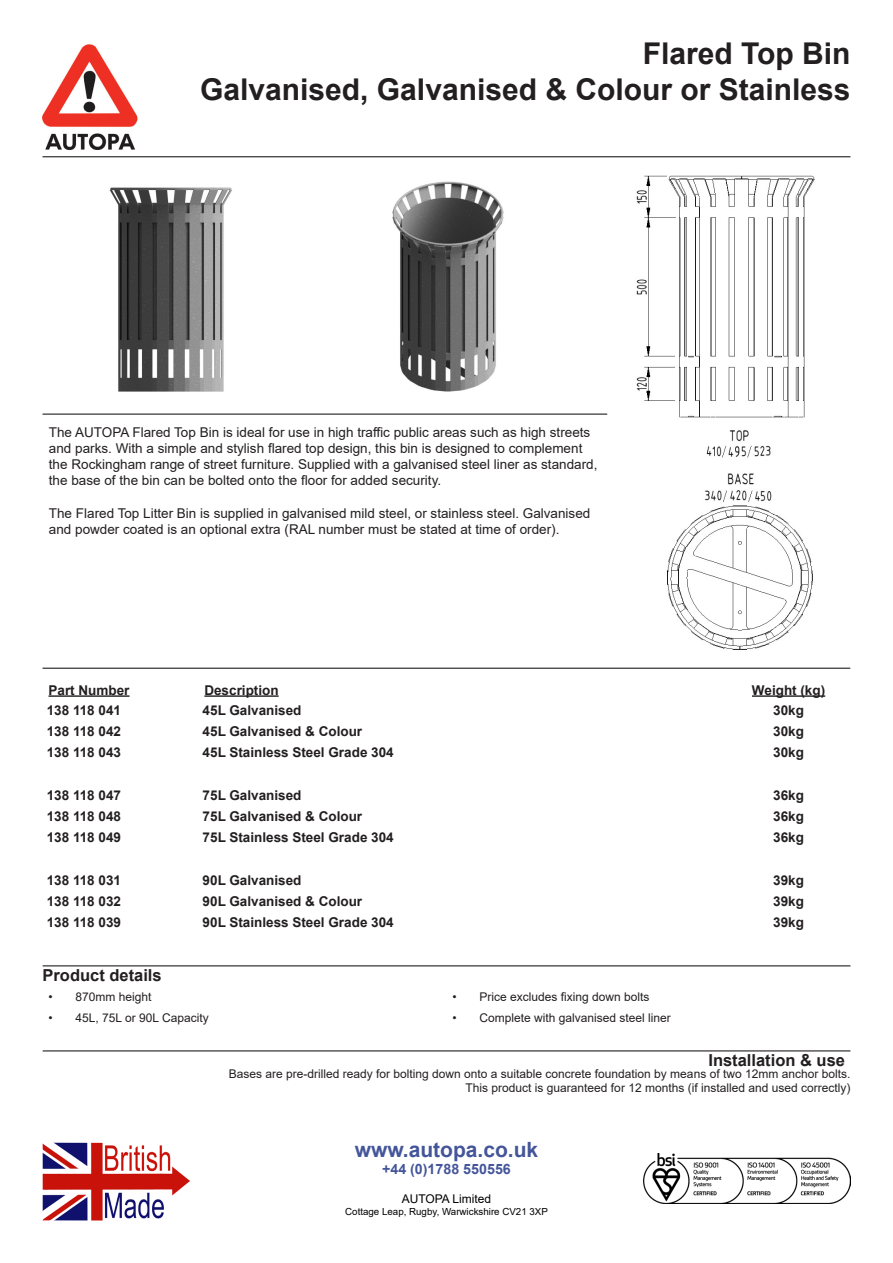
<style>
.page{position:relative;width:893px;height:1263px;background:#fff}
.page>*{position:absolute;margin:0;border:0;box-sizing:border-box;transform-origin:0 0}
.t1{font:700 30px "Arial";color:#231f20}
.t2{font:700 21px "Arial";color:#44559a}
.t3{font:700 16.5px "Arial";color:#231f20}
.t4{font:700 14.25px "Arial";color:#44559a}
.t5{font:13.5px/16.2px "Arial";color:#231f20}
.t6{font:700 13.5px "Arial";color:#231f20}
.t7{font:12px "Arial";color:#231f20}
.t8{font:12px "Arial";color:#000}
.t9{font:9.75px "Arial";color:#000}
</style>
<div class="page">
<img style="left:644px;top:1154px;width:206px;height:49px">
<img style="left:43px;top:1143px;width:147px;height:78px">
<img style="left:636px;top:175px;width:179px;height:475px">
<img style="left:42px;top:44px;width:95px;height:105px">
<hr style="left:43px;top:156px;width:807px;height:1px;background:#231f20">
<hr style="left:43px;top:414px;width:564px;height:1px;background:#231f20">
<img style="left:109px;top:187px;width:123px;height:205px">
<img style="left:392px;top:181px;width:112px;height:211px">
<hr style="left:49px;top:695px;width:81px;height:2px;background:#231f20">
<hr style="left:204px;top:695px;width:75px;height:2px;background:#231f20">
<hr style="left:752px;top:695px;width:73px;height:2px;background:#231f20">
<hr style="left:43px;top:668px;width:807px;height:1px;background:#231f20">
<hr style="left:43px;top:965px;width:807px;height:1px;background:#231f20">
<hr style="left:43px;top:1050px;width:807px;height:1px;background:#231f20">
<p class="t1" style="left:643px;top:33px;width:209px">Flared Top Bin</p>
<p class="t1" style="left:200px;top:69px;width:652px">Galvanised, Galvanised &amp; Colour or Stainless</p>
<p class="t5" style="left:49px;top:424px;width:550px">The AUTOPA Flared Top Bin is ideal for use in high traffic public areas such as high streets and parks. With a simple and stylish flared top design, this bin is designed to complement the Rockingham range of street furniture. Supplied with a galvanised steel liner as standard, the base of the bin can be bolted onto the floor for added security.</p>
<p class="t5" style="left:49px;top:505px;width:543px">The Flared Top Litter Bin is supplied in galvanised mild steel, or stainless steel. Galvanised and powder coated is an optional extra (RAL number must be stated at time of order).</p>
<p class="t6" style="left:49px;top:680px;width:83px">Part Number</p>
<p class="t6" style="left:204px;top:680px;width:76px">Description</p>
<p class="t6" style="left:752px;top:680px;width:75px">Weight (kg)</p>
<p class="t6" style="left:47px;top:700px;width:76px">138 118 041</p>
<p class="t6" style="left:203px;top:700px;width:100px">45L Galvanised</p>
<p class="t6" style="left:773px;top:700px;width:32px">30kg</p>
<p class="t6" style="left:47px;top:722px;width:76px">138 118 042</p>
<p class="t6" style="left:203px;top:722px;width:161px">45L Galvanised &amp; Colour</p>
<p class="t6" style="left:773px;top:722px;width:32px">30kg</p>
<p class="t6" style="left:47px;top:743px;width:76px">138 118 043</p>
<p class="t6" style="left:203px;top:743px;width:193px">45L Stainless Steel Grade 304</p>
<p class="t6" style="left:773px;top:743px;width:32px">30kg</p>
<p class="t6" style="left:47px;top:785px;width:76px">138 118 047</p>
<p class="t6" style="left:203px;top:785px;width:100px">75L Galvanised</p>
<p class="t6" style="left:773px;top:785px;width:32px">36kg</p>
<p class="t6" style="left:47px;top:807px;width:76px">138 118 048</p>
<p class="t6" style="left:203px;top:807px;width:161px">75L Galvanised &amp; Colour</p>
<p class="t6" style="left:773px;top:807px;width:32px">36kg</p>
<p class="t6" style="left:47px;top:828px;width:76px">138 118 049</p>
<p class="t6" style="left:203px;top:828px;width:193px">75L Stainless Steel Grade 304</p>
<p class="t6" style="left:773px;top:828px;width:32px">36kg</p>
<p class="t6" style="left:47px;top:870px;width:76px">138 118 031</p>
<p class="t6" style="left:203px;top:870px;width:100px">90L Galvanised</p>
<p class="t6" style="left:773px;top:870px;width:32px">39kg</p>
<p class="t6" style="left:47px;top:892px;width:76px">138 118 032</p>
<p class="t6" style="left:203px;top:892px;width:161px">90L Galvanised &amp; Colour</p>
<p class="t6" style="left:773px;top:892px;width:32px">39kg</p>
<p class="t6" style="left:47px;top:913px;width:76px">138 118 039</p>
<p class="t6" style="left:203px;top:913px;width:193px">90L Stainless Steel Grade 304</p>
<p class="t6" style="left:773px;top:913px;width:32px">39kg</p>
<p class="t3" style="left:43px;top:963px;width:121px">Product details</p>
<p class="t7" style="left:49px;top:989px;width:105px">• 870mm height</p>
<p class="t7" style="left:452px;top:989px;width:199px">• Price excludes fixing down bolts</p>
<p class="t7" style="left:49px;top:1009px;width:162px">• 45L, 75L or 90L Capacity</p>
<p class="t7" style="left:452px;top:1009px;width:220px">• Complete with galvanised steel liner</p>
<p class="t3" style="left:708px;top:1048px;width:138px">Installation &amp; use</p>
<p class="t7" style="left:229px;top:1065px;width:623px">Bases are pre-drilled ready for bolting down onto a suitable concrete foundation by means of two 12mm anchor bolts.</p>
<p class="t7" style="left:466px;top:1080px;width:386px">This product is guaranteed for 12 months (if installed and used correctly)</p>
<p class="t2" style="left:355px;top:1135px;width:185px">www.autopa.co.uk</p>
<p class="t4" style="left:382px;top:1159px;width:130px">+44 (0)1788 550556</p>
<p class="t8" style="left:402px;top:1190px;width:91px">AUTOPA Limited</p>
<p class="t9" style="left:345px;top:1204px;width:204px">Cottage Leap, Rugby, Warwickshire CV21 3XP</p>
</div>
